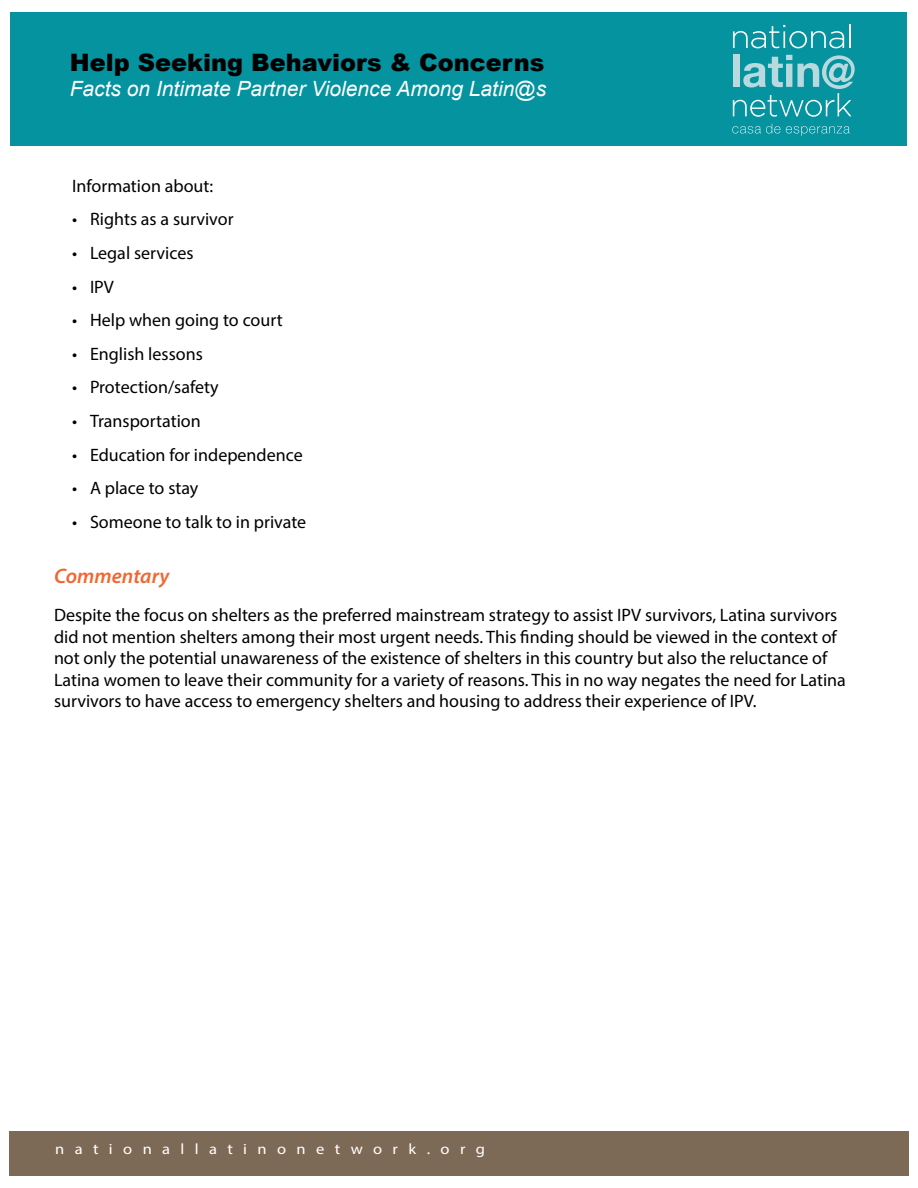
<style>
.page{position:relative;width:918px;height:1188px;background:#fff}
.page>*{position:absolute;margin:0;border:0;box-sizing:border-box;transform-origin:0 0}
.t1{font:900 24px "Arial";color:#000}
.t2{font:italic 21px "Arial";color:#fff}
.t3{font:italic 600 21px "Myriad Pro";color:#f26631}
.t4{font:18px/21.6px "Myriad Pro";color:#000}
.t5{font:15px "Myriad Pro";letter-spacing:.63em;color:#fff;scale:1.1 1}
</style>
<div class="page">
<div style="left:9px;top:1131px;width:900px;height:45px;background:#7d6a56"></div>
<div style="left:11px;top:13px;width:896px;height:133px;background:#0593a0"></div>
<svg style="left:733px;top:25px;width:111px;height:23px"></svg>
<hr style="left:849px;top:24px;width:2px;height:24px;background:#fff">
<svg style="left:733px;top:55px;width:122px;height:62px"></svg>
<svg style="left:732px;top:124px;width:118px;height:12px"></svg>
<h1 class="t1" style="left:70px;top:45px;width:476px">Help Seeking Behaviors &amp; Concerns</h1>
<p class="t2" style="left:70px;top:75px;width:478px">Facts on Intimate Partner Violence Among Latin@s</p>
<p class="t4" style="left:72px;top:175px;width:143px">Information about:</p>
<p class="t4" style="left:72px;top:208px;width:163px">• Rights as a survivor</p>
<p class="t4" style="left:72px;top:242px;width:123px">• Legal services</p>
<p class="t4" style="left:72px;top:275px;width:43px">• IPV</p>
<p class="t4" style="left:72px;top:309px;width:212px">• Help when going to court</p>
<p class="t4" style="left:72px;top:343px;width:132px">• English lessons</p>
<p class="t4" style="left:72px;top:376px;width:148px">• Protection/safety</p>
<p class="t4" style="left:72px;top:410px;width:130px">• Transportation</p>
<p class="t4" style="left:72px;top:443px;width:232px">• Education for independence</p>
<p class="t4" style="left:72px;top:477px;width:128px">• A place to stay</p>
<p class="t4" style="left:72px;top:511px;width:236px">• Someone to talk to in private</p>
<p class="t3" style="left:54px;top:562px;width:117px">Commentary</p>
<p class="t4" style="left:54px;top:604px;width:793px">Despite the focus on shelters as the preferred mainstream strategy to assist IPV survivors, Latina survivors did not mention shelters among their most urgent needs. This finding should be viewed in the context of not only the potential unawareness of the existence of shelters in this country but also the reluctance of Latina women to leave their community for a variety of reasons. This in no way negates the need for Latina survivors to have access to emergency shelters and housing to address their experience of IPV.</p>
<p class="t5" style="left:55px;top:1139px;width:392px">nationallatinonetwork.org</p>
</div>
